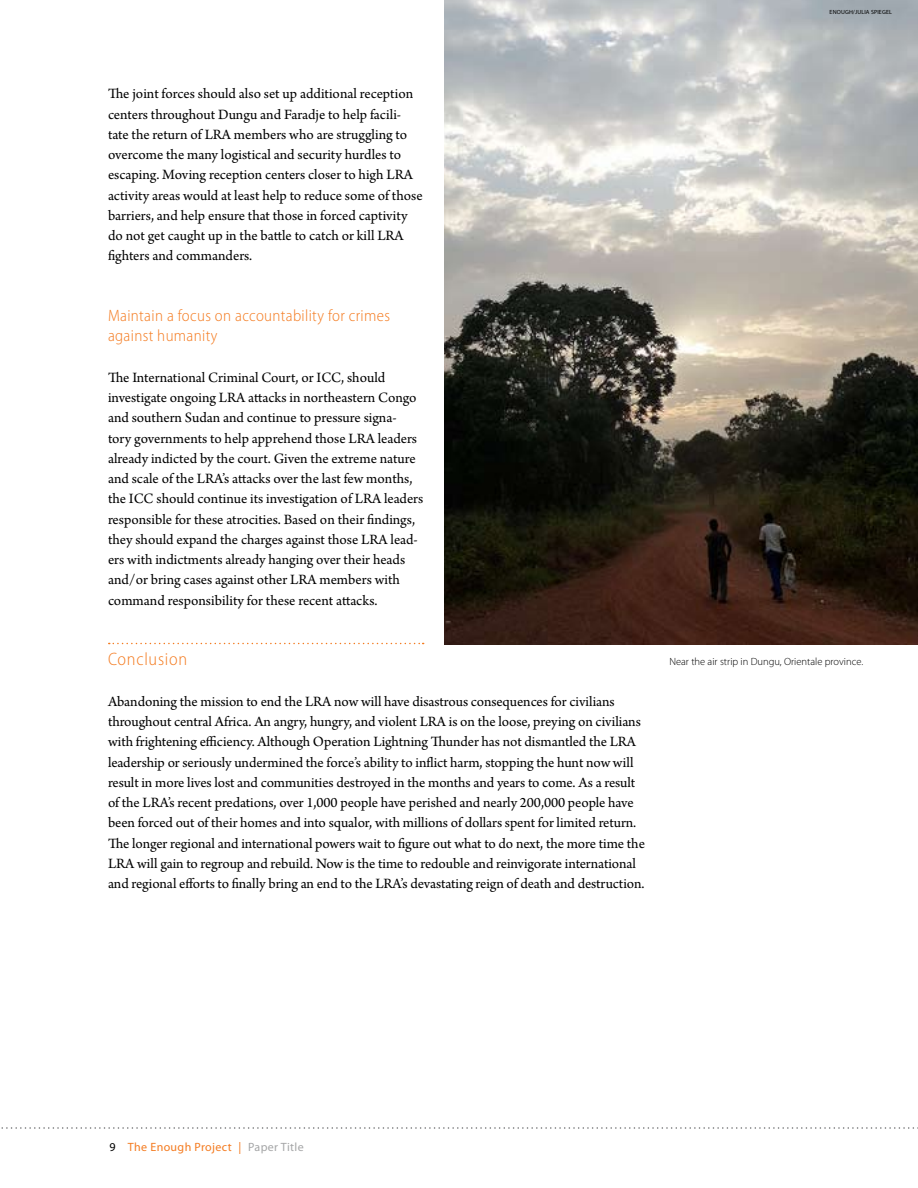
<style>
.page{position:relative;width:918px;height:1188px;background:#fff}
.page>*{position:absolute;margin:0;border:0;box-sizing:border-box;transform-origin:0 0}
.t1{font:300 semi-condensed 18px "Myriad Pro";letter-spacing:.04em;color:#f47b20}
.t2{font:300 semi-condensed 16.5px/20.2px "Myriad Pro";letter-spacing:.02em;color:#f47b20}
.t3{font:15px/20.2px "Arno Pro";letter-spacing:-.005em;color:#000}
.t4{font:12px "Myriad Pro";letter-spacing:.03em;color:#f47b20}
.t5{font:300 10.5px "Myriad Pro";color:#000}
.t6{font:6px "Myriad Pro";letter-spacing:.02em;color:#000}
.s1{color:#000}
.s2{color:#a5a6a7}
</style>
<div class="page">
<svg style="left:1px;top:1127px;width:917px;height:2px"></svg>
<svg style="left:109px;top:643px;width:315px;height:1px"></svg>
<img style="left:444px;top:0;width:474px;height:645px">
<p class="t6" style="left:830px;top:8px;width:49px">ENOUGH/JULIA spiegel</p>
<p class="t3" style="left:108px;top:84px;width:316px">The joint forces should also set up additional reception centers throughout Dungu and Faradje to help facili&shy;tate the return of LRA members who are struggling to overcome the many logistical and security hurdles to escaping. Moving reception centers closer to high LRA activity areas would at least help to reduce some of those barriers, and help ensure that those in forced captivity do not get caught up in the battle to catch or kill LRA fighters and commanders.</p>
<p class="t2" style="left:108px;top:306px;width:284px">Maintain a focus on accountability for crimes against humanity</p>
<p class="t3" style="left:108px;top:368px;width:317px">The International Criminal Court, or ICC, should investigate ongoing LRA attacks in northeastern Congo and southern Sudan and continue to pressure signa&shy;tory governments to help apprehend those LRA leaders already indicted by the court. Given the extreme nature and scale of the LRA’s attacks over the last few months, the ICC should continue its investigation of LRA leaders responsible for these atrocities. Based on their findings, they should expand the charges against those LRA lead&shy;ers with indictments already hanging over their heads and/or bring cases against other LRA members with command responsibility for these recent attacks.</p>
<p class="t1" style="left:108px;top:650px;width:81px">Conclusion</p>
<p class="t3" style="left:108px;top:692px;width:538px">Abandoning the mission to end the LRA now will have disastrous consequences for civilians throughout central Africa. An angry, hungry, and violent LRA is on the loose, preying on civilians with frightening efficiency. Although Operation Lightning Thunder has not dismantled the LRA leadership or seriously undermined the force’s ability to inflict harm, stopping the hunt now will result in more lives lost and communities destroyed in the months and years to come. As a result of the LRA’s recent predations, over 1,000 people have perished and nearly 200,000 people have been forced out of their homes and into squalor, with millions of dollars spent for limited return.<br>The longer regional and international powers wait to figure out what to do next, the more time the LRA will gain to regroup and rebuild. Now is the time to redouble and reinvigorate international and regional efforts to finally bring an end to the LRA’s devastating reign of death and destruction.</p>
<p class="t5" style="left:669px;top:656px;width:195px">Near the air strip in Dungu, Orientale province.</p>
<p class="t4" style="left:110px;top:1140px;width:196px"><span class="s1">9</span> The Enough Project | <span class="s2">Paper Title</span></p>
</div>
